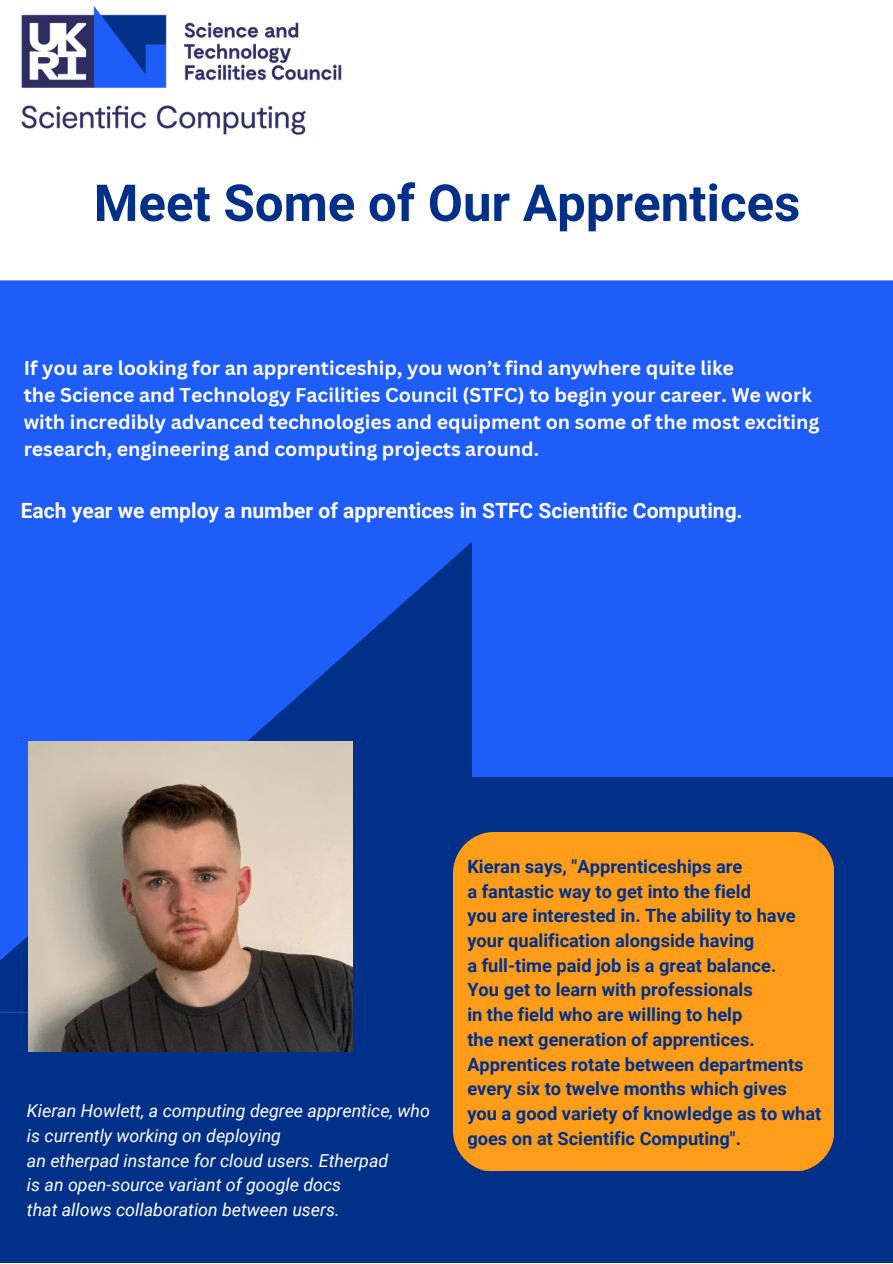
<style>
.page{position:relative;width:893px;height:1264px;background:#fff}
.page>*{position:absolute;margin:0;border:0;box-sizing:border-box;transform-origin:0 0}
.t1{font:700 51px "Roboto";color:#003088}
.t2{font:700 21px "Roboto";color:#fff}
.t3{font:700 19.5px/27px "Canva Sans";color:#fff}
.t4{font:700 18.3px/24.8px "Roboto";color:#003088}
.t5{font:italic 17.85px/24.8px "Roboto";color:#fff}
</style>
<div class="page">
<div style="left:0;top:0;width:892px;height:1262px;background:#1e5df8"></div>
<div style="left:0;top:1013px;width:662px;height:249px;background:#003088"></div>
<div style="left:316px;top:777px;width:576px;height:485px;background:#003088"></div>
<svg style="left:0;top:542px;width:472px;height:470px"></svg>
<div style="left:453px;top:831px;width:380px;height:339px;background:#ff9d1b"></div>
<img style="left:29px;top:742px;width:323px;height:309px">
<div style="left:0;top:0;width:892px;height:280px;background:#fff"></div>
<img style="left:0;top:0;width:362px;height:149px">
<h1 class="t1" style="left:94px;top:174px;width:708px">Meet Some of Our Apprentices</h1>
<p class="t3" style="left:24px;top:354px;width:797px">If you are looking for an apprenticeship, you won’t find anywhere quite like<br>the Science and Technology Facilities Council (STFC) to begin your career. We work with incredibly advanced technologies and equipment on some of the most exciting research, engineering and computing projects around.</p>
<p class="t2" style="left:21px;top:498px;width:723px">Each year we employ a number of apprentices in STFC Scientific Computing.</p>
<p class="t5" style="left:27px;top:1098px;width:404px">Kieran Howlett, a computing degree apprentice, who is currently working on deploying<br>an etherpad instance for cloud users. Etherpad<br>is an open-source variant of google docs<br>that allows collaboration between users.</p>
<p class="t4" style="left:467px;top:854px;width:355px">Kieran says, "Apprenticeships are<br>a fantastic way to get into the field<br>you are interested in. The ability to have your qualification alongside having<br>a full-time paid job is a great balance.<br>You get to learn with professionals<br>in the field who are willing to help<br>the next generation of apprentices.<br>Apprentices rotate between departments every six to twelve months which gives<br>you a good variety of knowledge as to what goes on at Scientific Computing".</p>
</div>
